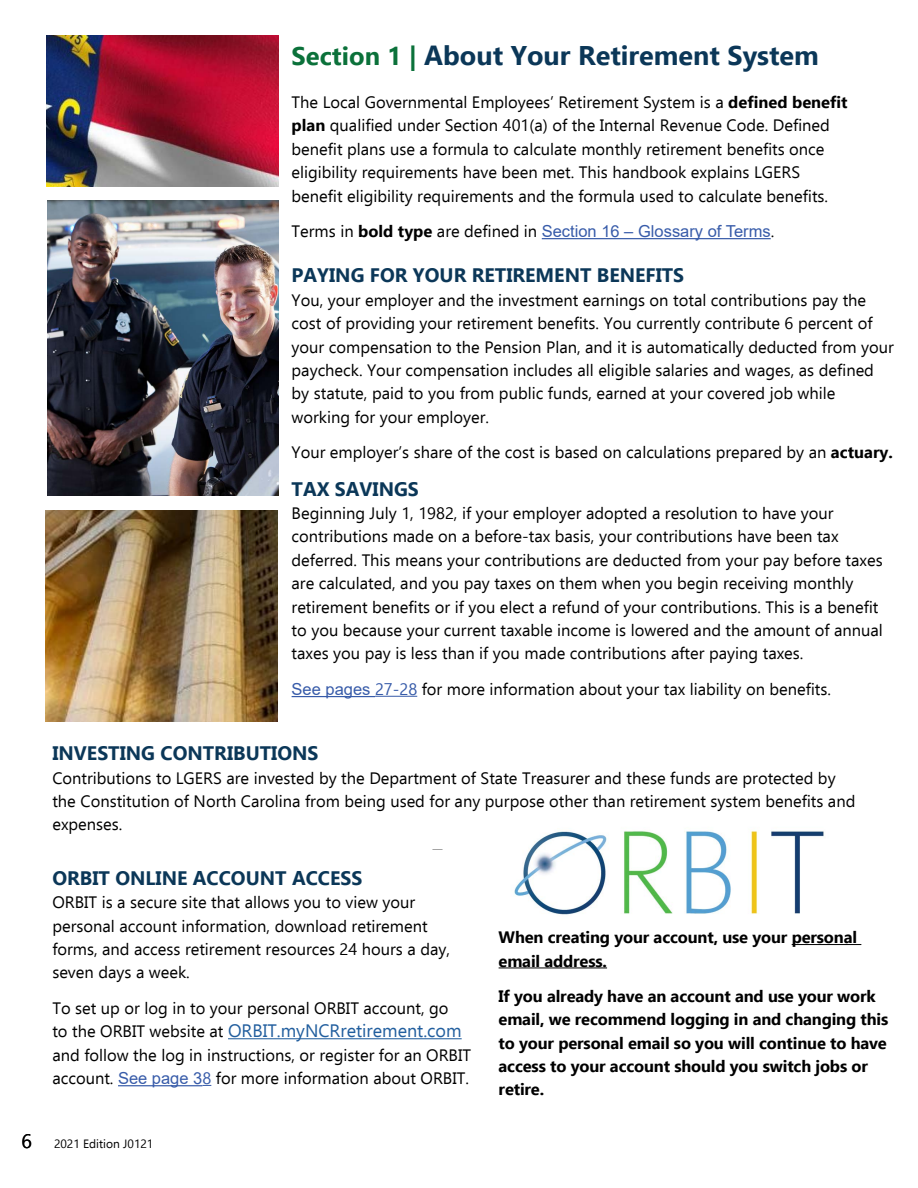
<style>
.page{position:relative;width:918px;height:1188px;background:#fff}
.page>*{position:absolute;margin:0;border:0;box-sizing:border-box;transform-origin:0 0}
.t1{font:700 27px "Ebrima";color:#0b3758}
.t2{font:700 19.5px "Ebrima";color:#0b3758}
.t3{font:19.5px "Ebrima";color:#000}
.t4{font:18px "Ebrima";color:#215e9e}
.t5{font:16.5px/23.4px "Ebrima";color:#000}
.t6{font:700 16.5px/23.4px "Ebrima";letter-spacing:-.01em;color:#000}
.t7{font:16.5px "Arial";color:#375ba9}
.t8{font:12px "Ebrima";color:#000}
.s1{font-size:25.5px;color:#0b713a}
.s2{font-weight:700}
.s3{font-family:"Ebrima";color:#000}
.s4{font-family:"Ebrima";font-weight:700;color:#000}
.s5{font-family:"Arial";color:#375ba9}
.s6{color:#375ba9}
.s7{font-size:16.5px;color:#000}
</style>
<div class="page">
<hr style="left:542px;top:238px;width:229px;height:1px;background:#375ba9">
<img style="left:47px;top:200px;width:232px;height:296px">
<img style="left:45px;top:511px;width:232px;height:211px">
<hr style="left:292px;top:696px;width:83px;height:1px;background:#375ba9">
<hr style="left:375px;top:696px;width:42px;height:1px;background:#375ba9">
<hr style="left:228px;top:1038px;width:234px;height:1px;background:#215e9e">
<hr style="left:118px;top:1085px;width:84px;height:1px;background:#375ba9">
<img style="left:47px;top:35px;width:231px;height:151px">
<img style="left:514px;top:831px;width:311px;height:84px">
<hr style="left:792px;top:944px;width:69px;height:1px;background:#000">
<hr style="left:499px;top:967px;width:108px;height:1px;background:#000">
<p class="t3" style="left:21px;top:1127px;width:12px">6</p>
<h1 class="t1" style="left:292px;top:34px;width:529px"><span class="s1">Section 1 |</span> About Your Retirement System</h1>
<p class="t5" style="left:292px;top:90px;width:558px">The Local Governmental Employees’ Retirement System is a <span class="s2">defined benefit plan</span> qualified under Section 401(a) of the Internal Revenue Code. Defined benefit plans use a formula to calculate monthly retirement benefits once eligibility requirements have been met. This handbook explains LGERS benefit eligibility requirements and the formula used to calculate benefits.</p>
<p class="t7" style="left:292px;top:220px;width:484px"><span class="s3">Terms in</span> <span class="s4">bold type</span> <span class="s3">are defined in</span> Section 16 – Glossary of Terms<span class="s3">.</span></p>
<p class="t2" style="left:292px;top:260px;width:394px">PAYING FOR YOUR RETIREMENT BENEFITS</p>
<p class="t5" style="left:292px;top:288px;width:604px">You, your employer and the investment earnings on total contributions pay the cost of providing your retirement benefits. You currently contribute 6 percent of your compensation to the Pension Plan, and it is automatically deducted from your paycheck. Your compensation includes all eligible salaries and wages, as defined by statute, paid to you from public funds, earned at your covered job while working for your employer.</p>
<p class="t5" style="left:292px;top:440px;width:603px">Your employer’s share of the cost is based on calculations prepared by an <span class="s2">actuary.</span></p>
<p class="t2" style="left:292px;top:473px;width:129px">TAX SAVINGS</p>
<p class="t5" style="left:292px;top:501px;width:593px">Beginning July 1, 1982, if your employer adopted a resolution to have your contributions made on a before-tax basis, your contributions have been tax deferred. This means your contributions are deducted from your pay before taxes are calculated, and you pay taxes on them when you begin receiving monthly retirement benefits or if you elect a refund of your contributions. This is a benefit to you because your current taxable income is lowered and the amount of annual taxes you pay is less than if you made contributions after paying taxes.</p>
<p class="t5" style="left:292px;top:677px;width:541px"><span class="s5">See pages</span> <span class="s6">27-28</span> for more information about your tax liability on benefits.</p>
<p class="t2" style="left:52px;top:738px;width:268px">INVESTING CONTRIBUTIONS</p>
<p class="t5" style="left:52px;top:766px;width:805px">Contributions to LGERS are invested by the Department of State Treasurer and these funds are protected by the Constitution of North Carolina from being used for any purpose other than retirement system benefits and expenses.</p>
<p class="t2" style="left:52px;top:862px;width:311px">ORBIT ONLINE ACCOUNT ACCESS</p>
<p class="t5" style="left:52px;top:890px;width:399px">ORBIT is a secure site that allows you to view your personal account information, download retirement forms, and access retirement resources 24 hours a day, seven days a week.</p>
<p class="t5" style="left:52px;top:996px;width:398px">To set up or log in to your personal ORBIT account, go</p>
<p class="t4" style="left:52px;top:1018px;width:411px"><span class="s7">to the ORBIT website at</span> ORBIT.myNCRretirement.com</p>
<p class="t5" style="left:52px;top:1043px;width:420px">and follow the log in instructions, or register for an ORBIT account. <span class="s5">See page 3</span><span class="s6">8</span> for more information about ORBIT.</p>
<p class="t8" style="left:54px;top:1135px;width:101px">2021 Edition J0121</p>
<p class="t6" style="left:499px;top:925px;width:360px">When creating your account, use your personal email address.</p>
<p class="t6" style="left:499px;top:983px;width:391px">If you already have an account and use your work email, we recommend logging in and changing this to your personal email so you will continue to have access to your account should you switch jobs or retire.</p>
</div>
